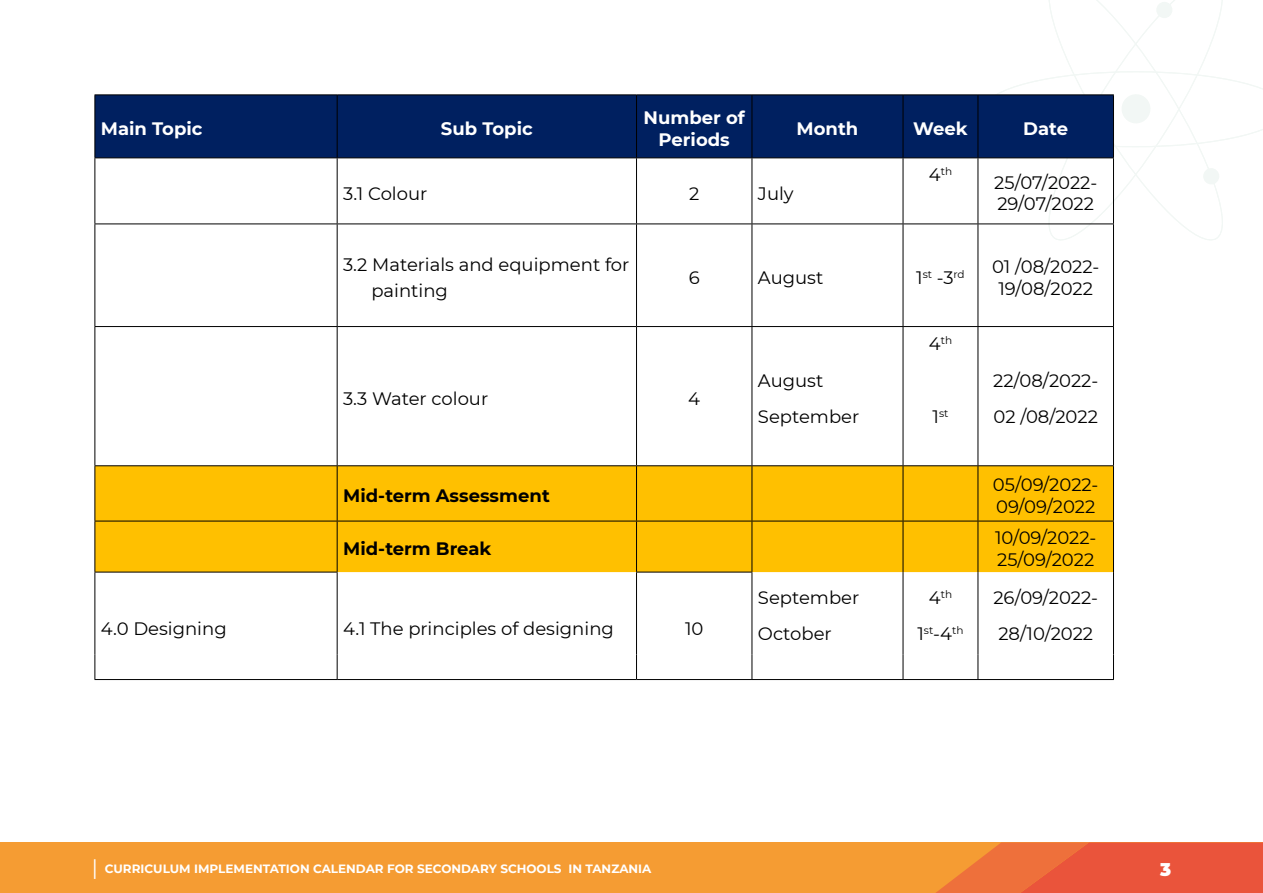
<style>
.page{position:relative;width:1263px;height:893px;background:#fff}
.page>*{position:absolute;margin:0;border:0;box-sizing:border-box;transform-origin:0 0}
.t1{font:18px/21.6px "Montserrat";color:#000}
.t2{font:700 18px/21.6px "Montserrat";color:#fff;text-align:center}
.t3{font:700 18px "Montserrat";color:#000}
.t4{font:900 18px "Montserrat";color:#fff}
.t5{font:700 12px "Montserrat";color:#fff}
.t6{font:10.5px "Montserrat";color:#000}
.s1{font-size:18px}
.s2{font-weight:400;font-size:21px}
</style>
<div class="page">
<div style="left:0;top:842px;width:1263px;height:51px;background:#f59c33"></div>
<svg style="left:936px;top:842px;width:327px;height:51px;background:#ec633a"></svg>
<svg style="left:984px;top:0;width:279px;height:240px"></svg>
<div style="left:95px;top:96px;width:1018px;height:62px;background:#002060"></div>
<div style="left:95px;top:466px;width:1018px;height:106px;background:#ffc000"></div>
<hr style="left:94px;top:95px;width:1px;height:63px;background:#000">
<hr style="left:337px;top:95px;width:1px;height:63px;background:#000">
<hr style="left:636px;top:95px;width:1px;height:63px;background:#000">
<hr style="left:752px;top:95px;width:1px;height:63px;background:#000">
<hr style="left:903px;top:95px;width:1px;height:63px;background:#000">
<hr style="left:977px;top:95px;width:1px;height:63px;background:#000">
<hr style="left:1113px;top:95px;width:1px;height:63px;background:#000">
<hr style="left:94px;top:95px;width:243px;height:1px;background:#000">
<hr style="left:337px;top:95px;width:299px;height:1px;background:#000">
<hr style="left:636px;top:95px;width:116px;height:1px;background:#000">
<hr style="left:752px;top:95px;width:151px;height:1px;background:#000">
<hr style="left:903px;top:95px;width:75px;height:1px;background:#000">
<hr style="left:978px;top:95px;width:136px;height:1px;background:#000">
<hr style="left:94px;top:158px;width:243px;height:1px;background:#000">
<hr style="left:337px;top:158px;width:299px;height:1px;background:#000">
<hr style="left:636px;top:158px;width:116px;height:1px;background:#000">
<hr style="left:752px;top:158px;width:151px;height:1px;background:#000">
<hr style="left:903px;top:158px;width:75px;height:1px;background:#000">
<hr style="left:978px;top:158px;width:136px;height:1px;background:#000">
<hr style="left:94px;top:158px;width:1px;height:66px;background:#000">
<hr style="left:94px;top:224px;width:1px;height:102px;background:#000">
<hr style="left:94px;top:327px;width:1px;height:138px;background:#000">
<hr style="left:94px;top:466px;width:1px;height:55px;background:#000">
<hr style="left:94px;top:521px;width:1px;height:51px;background:#000">
<hr style="left:94px;top:224px;width:243px;height:1px;background:#000">
<hr style="left:337px;top:224px;width:299px;height:1px;background:#000">
<hr style="left:636px;top:224px;width:116px;height:1px;background:#000">
<hr style="left:752px;top:224px;width:151px;height:1px;background:#000">
<hr style="left:903px;top:224px;width:75px;height:1px;background:#000">
<hr style="left:978px;top:224px;width:136px;height:1px;background:#000">
<hr style="left:94px;top:326px;width:243px;height:1px;background:#000">
<hr style="left:337px;top:326px;width:299px;height:1px;background:#000">
<hr style="left:636px;top:326px;width:116px;height:1px;background:#000">
<hr style="left:752px;top:326px;width:151px;height:1px;background:#000">
<hr style="left:903px;top:326px;width:75px;height:1px;background:#000">
<hr style="left:978px;top:326px;width:136px;height:1px;background:#000">
<hr style="left:94px;top:465px;width:243px;height:1px;background:#000">
<hr style="left:337px;top:465px;width:299px;height:1px;background:#000">
<hr style="left:636px;top:465px;width:116px;height:1px;background:#000">
<hr style="left:752px;top:465px;width:151px;height:1px;background:#000">
<hr style="left:903px;top:465px;width:75px;height:1px;background:#000">
<hr style="left:978px;top:465px;width:136px;height:1px;background:#000">
<hr style="left:94px;top:521px;width:243px;height:1px;background:#000">
<hr style="left:337px;top:521px;width:299px;height:1px;background:#000">
<hr style="left:636px;top:521px;width:116px;height:1px;background:#000">
<hr style="left:752px;top:521px;width:151px;height:1px;background:#000">
<hr style="left:903px;top:521px;width:75px;height:1px;background:#000">
<hr style="left:978px;top:521px;width:136px;height:1px;background:#000">
<hr style="left:94px;top:572px;width:1px;height:82px;background:#000">
<svg style="left:94px;top:654px;width:1px;height:25px"></svg>
<hr style="left:94px;top:572px;width:244px;height:1px;background:#000">
<hr style="left:636px;top:572px;width:116px;height:1px;background:#000">
<hr style="left:94px;top:679px;width:243px;height:1px;background:#000">
<hr style="left:337px;top:679px;width:299px;height:1px;background:#000">
<hr style="left:636px;top:679px;width:116px;height:1px;background:#000">
<hr style="left:752px;top:679px;width:151px;height:1px;background:#000">
<hr style="left:903px;top:679px;width:75px;height:1px;background:#000">
<hr style="left:978px;top:679px;width:136px;height:1px;background:#000">
<hr style="left:337px;top:158px;width:1px;height:66px;background:#000">
<hr style="left:636px;top:158px;width:1px;height:66px;background:#000">
<hr style="left:752px;top:158px;width:1px;height:66px;background:#000">
<hr style="left:903px;top:158px;width:1px;height:66px;background:#000">
<hr style="left:977px;top:158px;width:1px;height:66px;background:#000">
<hr style="left:1113px;top:158px;width:1px;height:66px;background:#000">
<hr style="left:337px;top:224px;width:1px;height:102px;background:#000">
<hr style="left:636px;top:224px;width:1px;height:102px;background:#000">
<hr style="left:752px;top:224px;width:1px;height:102px;background:#000">
<hr style="left:903px;top:224px;width:1px;height:102px;background:#000">
<hr style="left:977px;top:224px;width:1px;height:102px;background:#000">
<hr style="left:1113px;top:224px;width:1px;height:102px;background:#000">
<hr style="left:337px;top:327px;width:1px;height:138px;background:#000">
<hr style="left:636px;top:327px;width:1px;height:138px;background:#000">
<hr style="left:752px;top:327px;width:1px;height:138px;background:#000">
<hr style="left:903px;top:327px;width:1px;height:138px;background:#000">
<hr style="left:977px;top:327px;width:1px;height:138px;background:#000">
<hr style="left:1113px;top:327px;width:1px;height:138px;background:#000">
<hr style="left:337px;top:466px;width:1px;height:55px;background:#000">
<hr style="left:636px;top:466px;width:1px;height:55px;background:#000">
<hr style="left:752px;top:466px;width:1px;height:55px;background:#000">
<hr style="left:903px;top:466px;width:1px;height:55px;background:#000">
<hr style="left:977px;top:466px;width:1px;height:55px;background:#000">
<hr style="left:1113px;top:466px;width:1px;height:55px;background:#000">
<hr style="left:337px;top:521px;width:1px;height:51px;background:#000">
<hr style="left:636px;top:521px;width:1px;height:51px;background:#000">
<hr style="left:752px;top:521px;width:1px;height:51px;background:#000">
<hr style="left:903px;top:521px;width:1px;height:51px;background:#000">
<hr style="left:977px;top:521px;width:1px;height:51px;background:#000">
<hr style="left:1113px;top:521px;width:1px;height:51px;background:#000">
<hr style="left:337px;top:572px;width:1px;height:82px;background:#000">
<hr style="left:636px;top:572px;width:1px;height:82px;background:#000">
<hr style="left:752px;top:572px;width:1px;height:82px;background:#000">
<hr style="left:903px;top:572px;width:1px;height:82px;background:#000">
<hr style="left:977px;top:572px;width:1px;height:82px;background:#000">
<hr style="left:1113px;top:572px;width:1px;height:82px;background:#000">
<svg style="left:337px;top:654px;width:1px;height:25px"></svg>
<svg style="left:636px;top:654px;width:1px;height:25px"></svg>
<svg style="left:752px;top:654px;width:1px;height:25px"></svg>
<svg style="left:903px;top:654px;width:1px;height:25px"></svg>
<svg style="left:977px;top:654px;width:1px;height:25px"></svg>
<svg style="left:1113px;top:654px;width:1px;height:25px"></svg>
<p class="t2" style="left:101px;top:117px;width:103px">Main Topic</p>
<p class="t2" style="left:441px;top:117px;width:93px">Sub Topic</p>
<p class="t2" style="left:644px;top:106px;width:103px">Number of<br>Periods</p>
<p class="t2" style="left:797px;top:117px;width:63px">Month</p>
<p class="t2" style="left:913px;top:117px;width:56px">Week</p>
<p class="t2" style="left:1023px;top:117px;width:46px">Date</p>
<p class="t1" style="left:343px;top:182px;width:86px">3.1 Colour</p>
<p class="t1" style="left:689px;top:182px;width:12px">2</p>
<p class="t1" style="left:758px;top:182px;width:37px">July</p>
<p class="t6" style="left:929px;top:164px;width:25px"><span class="s1">4</span>th</p>
<p class="t1" style="left:994px;top:171px;width:104px">25/07/2022-<br>29/07/2022</p>
<p class="t1" style="left:371px;top:251px;width:259px;line-height:25.5px;text-indent:-28px">3.2 Materials and equipment for painting</p>
<p class="t1" style="left:689px;top:266px;width:12px">6</p>
<p class="t1" style="left:758px;top:266px;width:67px">August</p>
<p class="t6" style="left:916px;top:267px;width:50px"><span class="s1">1</span>st <span class="s1">-3</span>rd</p>
<p class="t6" style="left:929px;top:333px;width:25px"><span class="s1">4</span>th</p>
<p class="t1" style="left:343px;top:387px;width:147px">3.3 Water colour</p>
<p class="t1" style="left:688px;top:387px;width:13px">4</p>
<p class="t1" style="left:758px;top:361px;width:103px;line-height:36.6px">August<br>September</p>
<p class="t6" style="left:932px;top:406px;width:17px"><span class="s1">1</span>st</p>
<p class="t1" style="left:992px;top:255px;width:109px;text-align:center">01 /08/2022-<br>19/08/2022</p>
<p class="t1" style="left:993px;top:361px;width:106px;line-height:36.6px">22/08/2022-<br>02 /08/2022</p>
<p class="t3" style="left:343px;top:483px;width:208px">Mid-term Assessment</p>
<p class="t1" style="left:993px;top:473px;width:107px">05/09/2022-<br>09/09/2022</p>
<p class="t3" style="left:343px;top:536px;width:150px">Mid-term Break</p>
<p class="t1" style="left:995px;top:527px;width:103px">10/09/2022-<br>25/09/2022</p>
<p class="t1" style="left:101px;top:617px;width:127px">4.0 Designing</p>
<p class="t1" style="left:343px;top:617px;width:272px">4.1 The principles of designing</p>
<p class="t1" style="left:685px;top:617px;width:20px">10</p>
<p class="t1" style="left:758px;top:578px;width:103px;line-height:36.6px">September<br>October</p>
<p class="t6" style="left:929px;top:587px;width:25px"><span class="s1">4</span>th</p>
<p class="t6" style="left:917px;top:623px;width:48px"><span class="s1">1</span>st<span class="s1">-4</span>th</p>
<p class="t1" style="left:993px;top:578px;width:106px;line-height:36.6px">26/09/2022-<br>28/10/2022</p>
<p class="t5" style="left:92px;top:860px;width:561px"><span class="s2">|</span> CURRICULUM IMPLEMENTATION CALENDAR FOR SECONDARY SCHOOLS IN TANZANIA</p>
<p class="t4" style="left:1160px;top:856px;width:13px">3</p>
</div>
